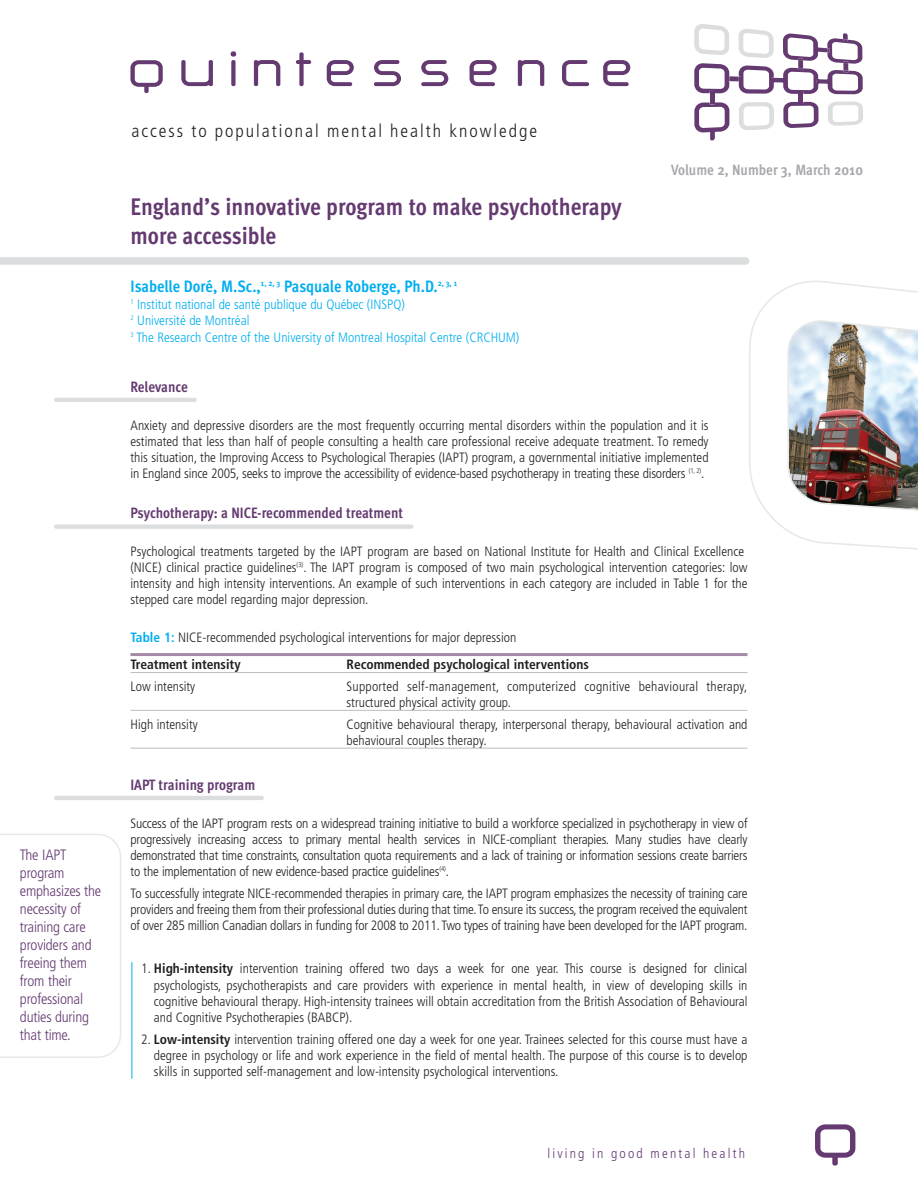
<style>
.page{position:relative;width:918px;height:1188px;background:#fff}
.page>*{position:absolute;margin:0;border:0;box-sizing:border-box;transform-origin:0 0}
.t1{font:700 24px/28.8px "Meta Cond";color:#643a71}
.t2{font:300 condensed 18px "Frutiger";letter-spacing:.11em;color:#231f20}
.t3{font:700 16.5px "Meta Cond";color:#00aeef}
.t4{font:300 condensed 15px/18px "Frutiger";letter-spacing:-.015em;color:#643a71}
.t5{font:700 15px "Meta Cond";color:#643a71}
.t6{font:700 15px "Meta Cond";color:#a8a9ad}
.t7{font:300 condensed 13.65px "Frutiger";letter-spacing:.16em;color:#643a71}
.t8{font:300 condensed 13.5px/16.2px "Frutiger";color:#231f20;text-align:justify}
.t9{font:300 condensed 13.5px/16.2px "Frutiger";color:#00aeef}
.t10{font:300 condensed 13.5px/16.2px "Frutiger";letter-spacing:.02em;color:#231f20}
.t11{font:700 condensed 13.5px "Frutiger";color:#231f20}
.s1{font-weight:700;color:#00aeef}
.s2{font-weight:700}
</style>
<div class="page">
<svg style="left:694px;top:24px;width:35px;height:31px"></svg>
<svg style="left:739px;top:29px;width:35px;height:29px"></svg>
<svg style="left:739px;top:102px;width:35px;height:28px"></svg>
<svg style="left:828px;top:102px;width:35px;height:24px"></svg>
<div style="left:798px;top:94px;width:5px;height:8px;background:#643a71"></div>
<svg style="left:783px;top:102px;width:36px;height:26px"></svg>
<div style="left:710px;top:93px;width:5px;height:10px;background:#643a71"></div>
<div style="left:729px;top:76px;width:10px;height:5px;background:#643a71"></div>
<svg style="left:694px;top:63px;width:35px;height:30px"></svg>
<div style="left:774px;top:78px;width:9px;height:5px;background:#643a71"></div>
<svg style="left:739px;top:66px;width:35px;height:28px"></svg>
<svg style="left:694px;top:102px;width:35px;height:39px"></svg>
<svg style="left:783px;top:33px;width:80px;height:61px"></svg>
<svg style="left:181px;top:60px;width:32px;height:26px"></svg>
<svg style="left:231px;top:51px;width:5px;height:35px"></svg>
<svg style="left:254px;top:60px;width:26px;height:26px"></svg>
<svg style="left:296px;top:52px;width:15px;height:34px"></svg>
<svg style="left:327px;top:60px;width:27px;height:26px"></svg>
<svg style="left:374px;top:60px;width:27px;height:26px"></svg>
<svg style="left:421px;top:60px;width:27px;height:26px"></svg>
<svg style="left:470px;top:60px;width:27px;height:26px"></svg>
<svg style="left:518px;top:60px;width:26px;height:26px"></svg>
<svg style="left:562px;top:60px;width:27px;height:26px"></svg>
<svg style="left:603px;top:60px;width:27px;height:26px"></svg>
<svg style="left:130px;top:60px;width:33px;height:33px"></svg>
<svg style="left:815px;top:1124px;width:40px;height:42px"></svg>
<hr style="left:130px;top:653px;width:618px;height:3px;background:#a48aa7">
<hr style="left:130px;top:672px;width:618px;height:1px;background:#bcbdc0">
<hr style="left:130px;top:710px;width:618px;height:1px;background:#bcbdc0">
<hr style="left:130px;top:748px;width:618px;height:1px;background:#bcbdc0">
<svg style="left:0;top:257px;width:749px;height:8px;background:#dddee0"></svg>
<hr style="left:54px;top:398px;width:143px;height:4px;background:#dcdddf;border-radius:2px">
<hr style="left:132px;top:962px;width:1px;height:117px;background:#00aeef">
<img style="left:749px;top:281px;width:169px;height:269px">
<div style="left:54px;top:524px;width:360px;height:5px;background:#dcdddf;border-radius:2px"></div>
<hr style="left:54px;top:796px;width:210px;height:4px;background:#dcdddf;border-radius:2px">
<svg style="left:0;top:834px;width:121px;height:224px"></svg>
<p class="t4" style="left:20px;top:847px;width:83px">The IAPT program emphasizes the necessity of training care providers and freeing them from their professional duties during that time.</p>
<h2 class="t2" style="left:132px;top:124px;width:407px">access to populational mental health knowledge</h2>
<p class="t6" style="left:671px;top:164px;width:193px">Volume 2, Number 3, March 2010</p>
<h1 class="t1" style="left:130px;top:195px;width:493px">England’s innovative program to make psychotherapy more accessible</h1>
<p class="t3" style="left:130px;top:280px;width:328px">Isabelle Doré, M.Sc.,<sup>1,</sup> <sup>2,</sup> <sup>3</sup> Pasquale Roberge, Ph.D.<sup>2,</sup> <sup>3,</sup> <sup>1</sup></p>
<p class="t9" style="left:130px;top:298px;width:390px"><sup>1</sup> Institut national de santé publique du Québec (INSPQ)<br><sup>2</sup> Université de Montréal<br><sup>3</sup> The Research Centre of the University of Montreal Hospital Centre (CRCHUM)</p>
<p class="t5" style="left:130px;top:381px;width:59px">Relevance</p>
<p class="t8" style="left:130px;top:418px;width:580px">Anxiety and depressive disorders are the most frequently occurring mental disorders within the population and it is estimated that less than half of people consulting a health care professional receive adequate treatment. To remedy this situation, the Improving Access to Psychological Therapies (IAPT) program, a governmental initiative implemented in England since 2005, seeks to improve the accessibility of evidence-based psychotherapy in treating these disorders <sup>(1,</sup> <sup>2)</sup>.</p>
<p class="t5" style="left:130px;top:507px;width:274px">Psychotherapy: a NICE-recommended treatment</p>
<p class="t8" style="left:130px;top:544px;width:619px;text-align:left">Psychological treatments targeted by the IAPT program are based on National Institute for Health and Clinical Excellence (NICE) clinical practice guidelines<sup>(3)</sup>. The IAPT program is composed of two main psychological intervention categories: low intensity and high intensity interventions. An example of such interventions in each category are included in Table 1 for the stepped care model regarding major depression.</p>
<p class="t8" style="left:130px;top:625px;width:387px;line-height:27px"><span class="s1">Table 1:</span> NICE-recommended psychological interventions for major depression<br><span class="s2">Treatment intensity</span></p>
<p class="t11" style="left:347px;top:659px;width:244px">Recommended psychological interventions</p>
<p class="t8" style="left:131px;top:679px;width:66px">Low intensity</p>
<p class="t10" style="left:346px;top:679px;width:403px">Supported self-management, computerized cognitive behavioural therapy, structured physical activity group.</p>
<p class="t8" style="left:130px;top:717px;width:69px">High intensity</p>
<p class="t8" style="left:346px;top:717px;width:403px">Cognitive behavioural therapy, interpersonal therapy, behavioural activation and behavioural couples therapy.</p>
<p class="t5" style="left:130px;top:779px;width:126px">IAPT training program</p>
<p class="t8" style="left:130px;top:816px;width:619px">Success of the IAPT program rests on a widespread training initiative to build a workforce specialized in psychotherapy in view of progressively increasing access to primary mental health services in NICE-compliant therapies. Many studies have clearly demonstrated that time constraints, consultation quota requirements and a lack of training or information sessions create barriers to the implementation of new evidence-based practice guidelines<sup>(4)</sup>.</p>
<p class="t8" style="left:130px;top:886px;width:619px">To successfully integrate NICE-recommended therapies in primary care, the IAPT program emphasizes the necessity of training care providers and freeing them from their professional duties during that time.To ensure its success, the program received the equivalent of over 285 million Canadian dollars in funding for 2008 to 2011. Two types of training have been developed for the IAPT program.</p>
<p class="t8" style="left:154px;top:962px;width:595px;text-indent:-13px">1. <span class="s2">High-intensity</span> intervention training offered two days a week for one year. This course is designed for clinical psychologists, psychotherapists and care providers with experience in mental health, in view of developing skills in cognitive behavioural therapy. High-intensity trainees will obtain accreditation from the British Association of Behavioural and Cognitive Psychotherapies (BABCP).</p>
<p class="t8" style="left:154px;top:1032px;width:595px;text-indent:-13px">2. <span class="s2">Low-intensity</span> intervention training offered one day a week for one year. Trainees selected for this course must have a degree in psychology or life and work experience in the field of mental health. The purpose of this course is to develop skills in supported self-management and low-intensity psychological interventions.</p>
<p class="t7" style="left:547px;top:1147px;width:199px">living in good mental health</p>
</div>
